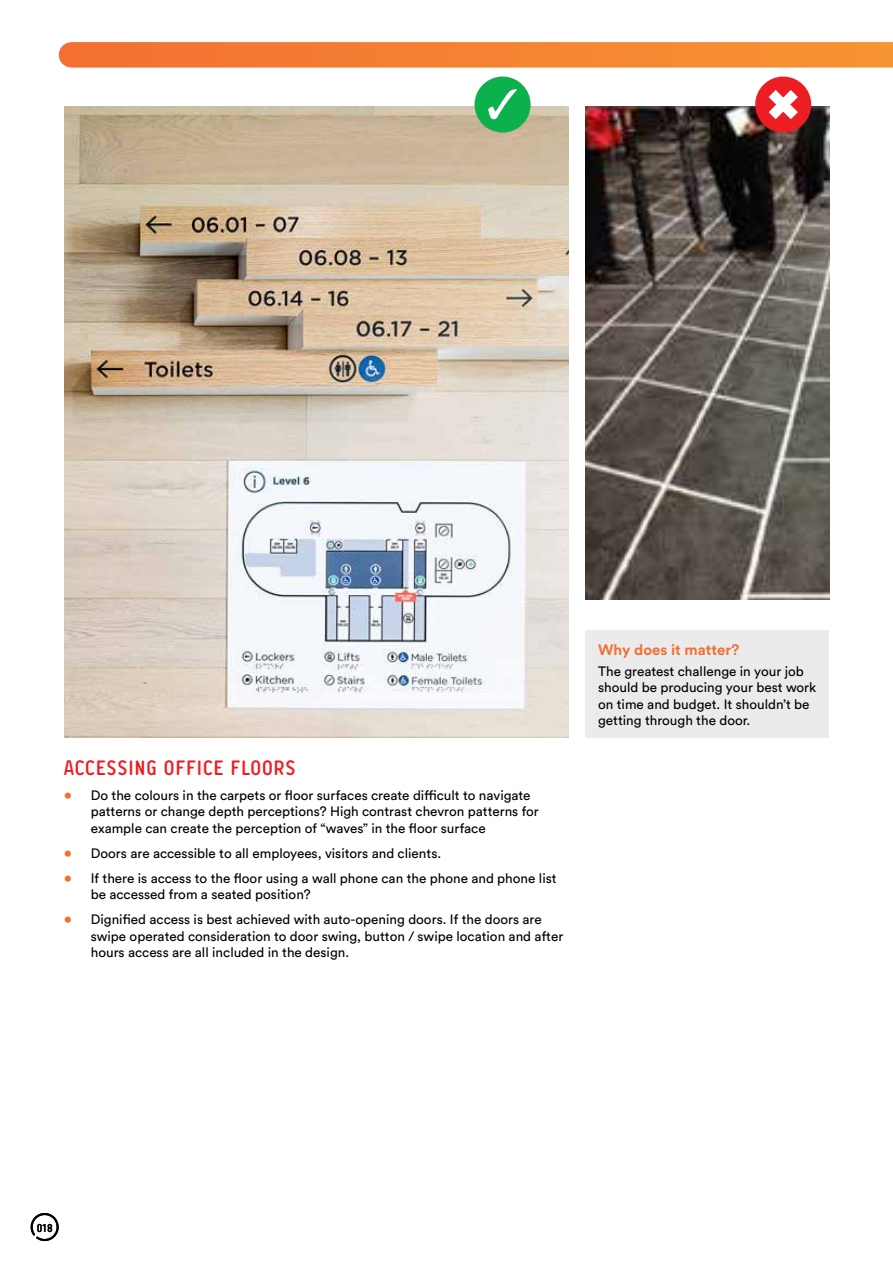
<style>
.page{position:relative;width:893px;height:1263px;background:#fff}
.page>*{position:absolute;margin:0;border:0;box-sizing:border-box;transform-origin:0 0}
.t1{font:700 condensed 21px "Pharma";letter-spacing:.005em;color:#ed1d24}
.t2{font:700 15px "Circular Std";color:#f37032}
.t3{font:13.5px/16.5px "Circular Std";color:#000}
.t4{font:700 condensed 12px "Pharma";color:#000}
.s1{font-size:15px;color:#f37032}
</style>
<div class="page">
<div style="left:71px;top:42px;width:822px;height:26px;background:linear-gradient(to right,#f37032,#f79433)"></div>
<svg style="left:30px;top:1213px;width:29px;height:28px"></svg>
<div style="left:585px;top:630px;width:244px;height:108px;background:#ebebec"></div>
<img style="left:64px;top:106px;width:504px;height:632px">
<img style="left:585px;top:106px;width:244px;height:494px">
<div style="left:475px;top:77px;width:56px;height:56px;background:#0db14b;border-radius:50%"></div>
<svg style="left:488px;top:89px;width:29px;height:30px"></svg>
<div style="left:755px;top:77px;width:56px;height:56px;background:#ed1d24;border-radius:50%"></div>
<svg style="left:769px;top:90px;width:29px;height:29px"></svg>
<h1 class="t1" style="left:64px;top:754px;width:234px">ACCESSING OFFICE FLOORS</h1>
<p class="t3" style="left:91px;top:786px;width:449px;text-indent:-27px"><span class="s1">•</span> Do the colours in the carpets or floor surfaces create difficult to navigate patterns or change depth perceptions? High contrast chevron patterns for example can create the perception of “waves” in the floor surface</p>
<p class="t3" style="left:64px;top:844px;width:379px"><span class="s1">•</span> Doors are accessible to all employees, visitors and clients.</p>
<p class="t3" style="left:91px;top:869px;width:467px;text-indent:-27px"><span class="s1">•</span> If there is access to the floor using a wall phone can the phone and phone list be accessed from a seated position?</p>
<p class="t3" style="left:91px;top:911px;width:474px;text-indent:-27px"><span class="s1">•</span> Dignified access is best achieved with auto-opening doors. If the doors are swipe operated consideration to door swing, button / swipe location and after hours access are all included in the design.</p>
<p class="t2" style="left:598px;top:640px;width:143px">Why does it matter?</p>
<p class="t3" style="left:598px;top:662px;width:220px">The greatest challenge in your job should be producing your best work on time and budget. It shouldn’t be getting through the door.</p>
<p class="t4" style="left:37px;top:1220px;width:17px">018</p>
</div>
